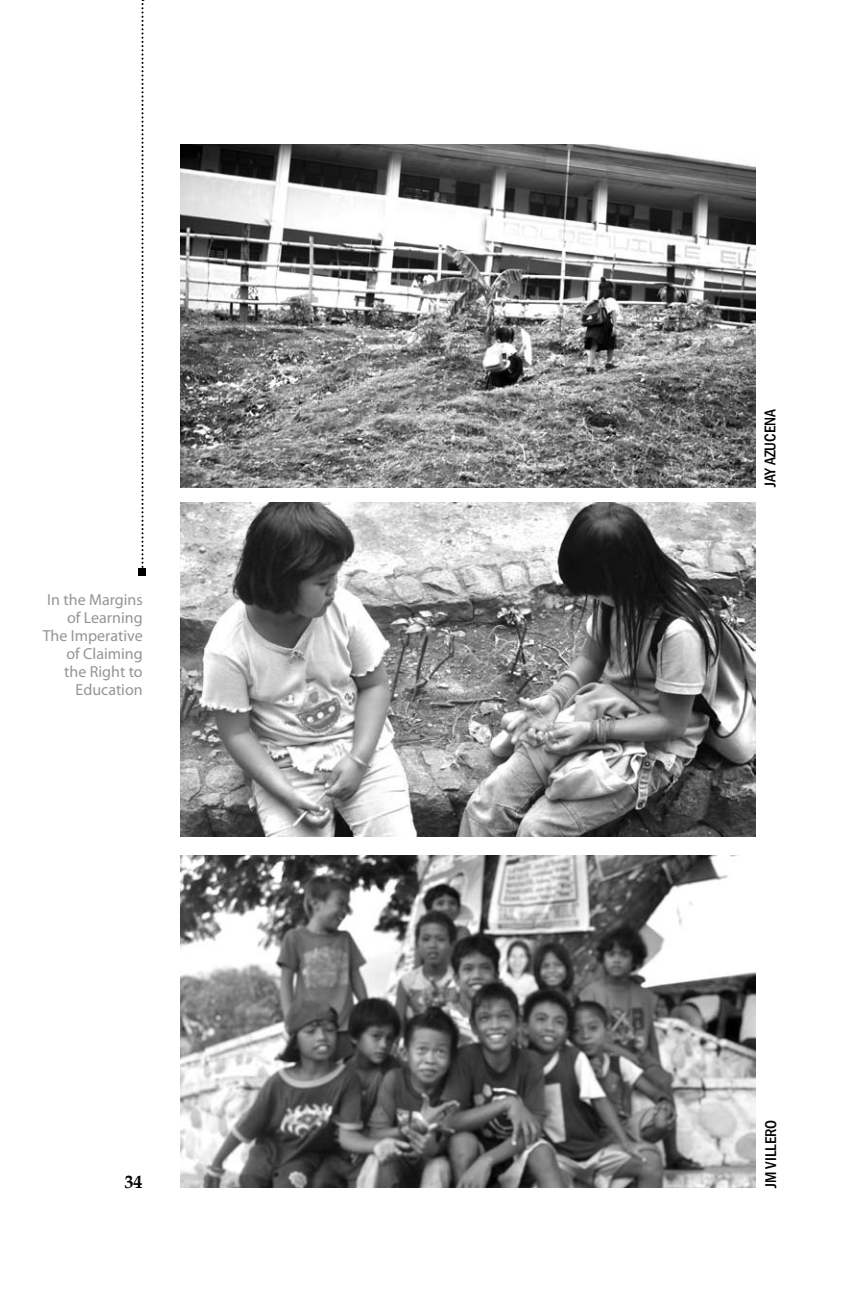
<style>
.page{position:relative;width:864px;height:1296px;background:#fff}
.page>*{position:absolute;margin:0;border:0;box-sizing:border-box;transform-origin:0 0}
.t1{font:700 18px "Book Antiqua";color:#000}
.t2{font:16px/18px "Myriad Pro";color:#939598;text-align:right}
.t3{font:500 condensed 16px "Franklin Gothic";color:#000}
</style>
<div class="page">
<svg style="left:142px;top:0;width:2px;height:568px"></svg>
<div style="left:138px;top:568px;width:8px;height:8px;background:#000"></div>
<img style="left:180px;top:144px;width:576px;height:343px">
<img style="left:180px;top:502px;width:576px;height:335px">
<img style="left:180px;top:856px;width:576px;height:332px">
<p class="t2" style="left:43px;top:591px;width:101px">In the Margins of Learning<br>The Imperative of Claiming the Right to<br>Education</p>
<p class="t1" style="left:124px;top:1169px;width:19px">34</p>
<p class="t3" style="left:760px;top:487px;width:80px;rotate:-90deg">JAY AZUCENA</p>
<p class="t3" style="left:760px;top:1188px;width:70px;rotate:-90deg">JM VILLERO</p>
</div>
